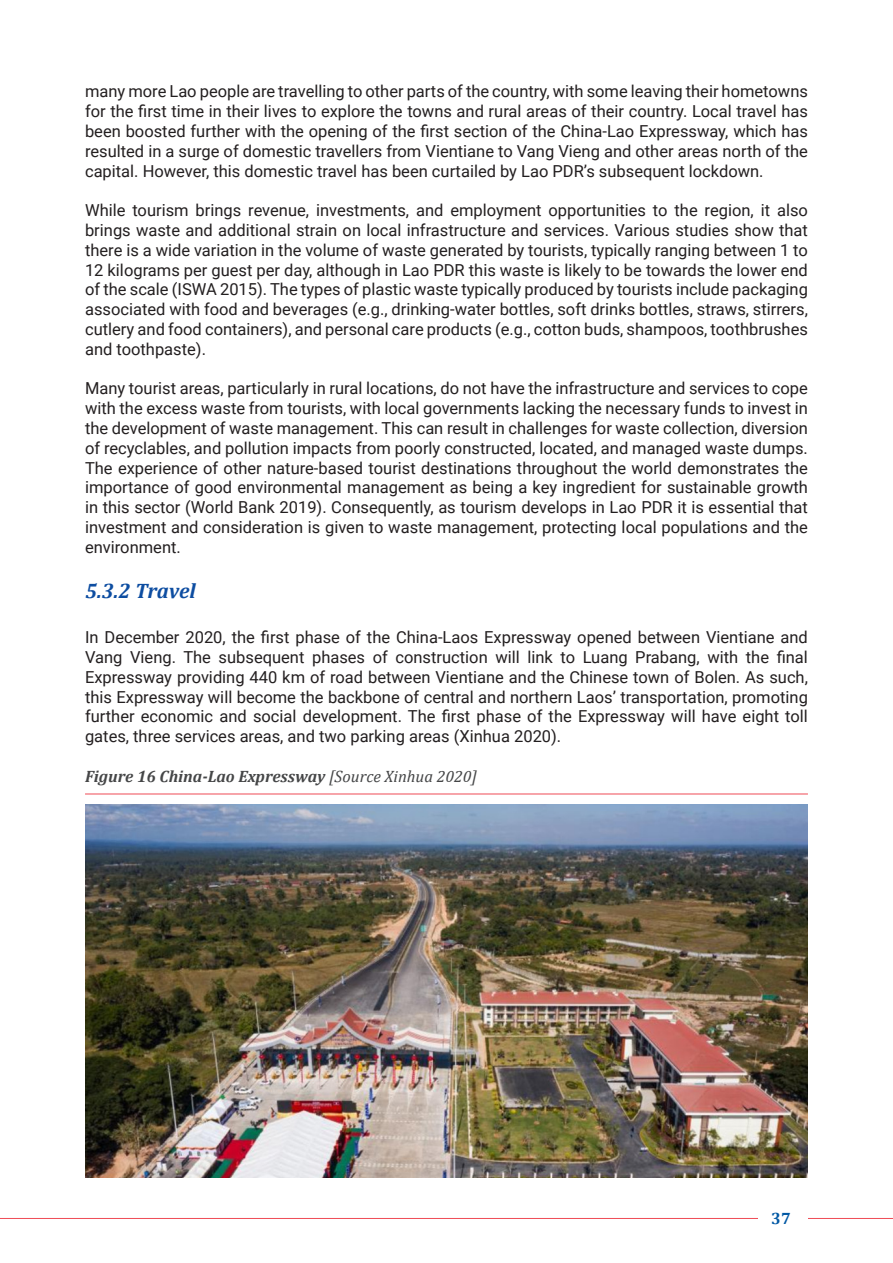
<style>
.page{position:relative;width:893px;height:1263px;background:#fff}
.page>*{position:absolute;margin:0;border:0;box-sizing:border-box;transform-origin:0 0}
.t1{font:italic 700 21px "Cambria";letter-spacing:-.01em;color:#0d4da1}
.body{font:16.5px/19.8px "Roboto";color:#231f20;text-align:justify}
.fig_title{font:italic 700 16.5px "Cambria";color:#454647}
.t2{font:700 16.5px "Cambria";color:#0058a4}
.s1{font-weight:400}
</style>
<div class="page">
<hr style="left:0;top:1218px;width:893px;height:1px;background:#ef4b55">
<div style="left:758px;top:1204px;width:50px;height:27px;background:#fff"></div>
<hr style="left:85px;top:794px;width:723px;height:1px;background:#ef4b55">
<img style="left:85px;top:805px;width:723px;height:373px">
<p class="body" style="left:85px;top:81px;width:724px">many more Lao people are travelling to other parts of the country, with some leaving their hometowns for the first time in their lives to explore the towns and rural areas of their country. Local travel has been boosted further with the opening of the first section of the China-Lao Expressway, which has resulted in a surge of domestic travellers from Vientiane to Vang Vieng and other areas north of the capital. However, this domestic travel has been curtailed by Lao PDR’s subsequent lockdown.</p>
<p class="body" style="left:85px;top:200px;width:724px">While tourism brings revenue, investments, and employment opportunities to the region, it also brings waste and additional strain on local infrastructure and services. Various studies show that there is a wide variation in the volume of waste generated by tourists, typically ranging between 1 to 12 kilograms per guest per day, although in Lao PDR this waste is likely to be towards the lower end of the scale (ISWA 2015). The types of plastic waste typically produced by tourists include packaging associated with food and beverages (e.g., drinking-water bottles, soft drinks bottles, straws, stirrers, cutlery and food containers), and personal care products (e.g., cotton buds, shampoos, toothbrushes and toothpaste).</p>
<p class="body" style="left:85px;top:378px;width:724px">Many tourist areas, particularly in rural locations, do not have the infrastructure and services to cope with the excess waste from tourists, with local governments lacking the necessary funds to invest in the development of waste management. This can result in challenges for waste collection, diversion of recyclables, and pollution impacts from poorly constructed, located, and managed waste dumps.<br>The experience of other nature-based tourist destinations throughout the world demonstrates the importance of good environmental management as being a key ingredient for sustainable growth in this sector (World Bank 2019). Consequently, as tourism develops in Lao PDR it is essential that investment and consideration is given to waste management, protecting local populations and the environment.</p>
<p class="t1" style="left:85px;top:576px;width:112px">5.3.2 Travel</p>
<p class="body" style="left:85px;top:627px;width:724px">In December 2020, the first phase of the China-Laos Expressway opened between Vientiane and Vang Vieng. The subsequent phases of construction will link to Luang Prabang, with the final Expressway providing 440 km of road between Vientiane and the Chinese town of Bolen. As such, this Expressway will become the backbone of central and northern Laos’ transportation, promoting further economic and social development. The first phase of the Expressway will have eight toll gates, three services areas, and two parking areas (Xinhua 2020).</p>
<p class="fig_title" style="left:85px;top:764px;width:394px">Figure 16 China-Lao Expressway <span class="s1">[Source Xinhua 2020]</span></p>
<p class="t2" style="left:771px;top:1207px;width:21px">37</p>
</div>
